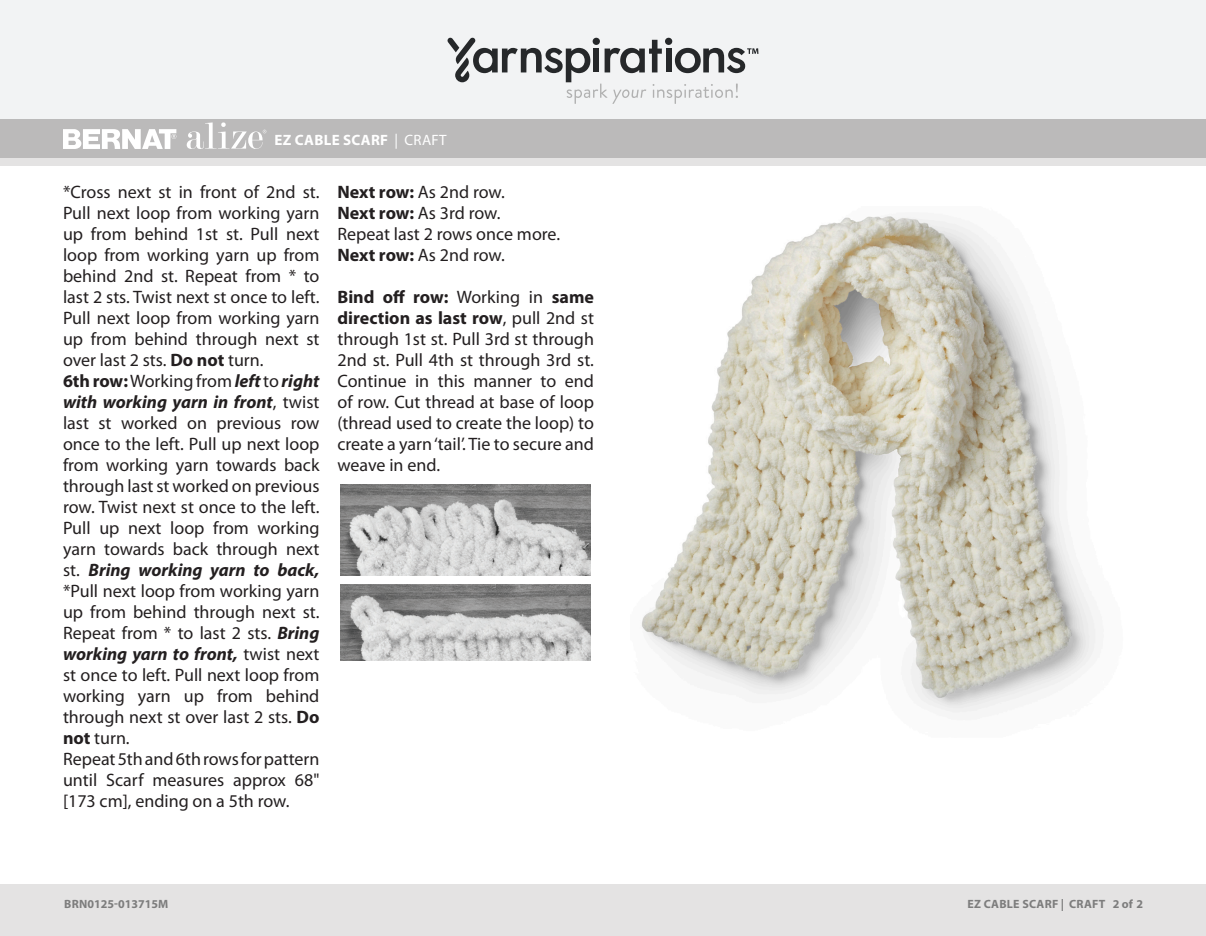
<style>
.page{position:relative;width:1206px;height:936px;background:#fff}
.page>*{position:absolute;margin:0;border:0;box-sizing:border-box;transform-origin:0 0}
.t1{font:18px/21px "Myriad Pro";color:#231f20;text-align:justify}
.Pattern_Title{font:700 15px "Myriad Pro";letter-spacing:.02em;color:#fff}
.t2{font:700 12px "Myriad Pro";letter-spacing:.01em;color:#7d7d7d}
.s1{font-weight:400}
.s2{font-weight:700}
.s3{font-weight:700;font-style:italic}
</style>
<div class="page">
<div style="left:0;top:884px;width:1206px;height:52px;background:#e4e3e3"></div>
<div style="left:0;top:158px;width:1206px;height:8px;background:#e4e3e3"></div>
<div style="left:0;top:0;width:1206px;height:120px;background:#f2f3f4"></div>
<div style="left:0;top:120px;width:1206px;height:38px;background:#bbbaba"></div>
<svg style="left:447px;top:38px;width:311px;height:66px"></svg>
<svg style="left:63px;top:129px;width:114px;height:20px"></svg>
<svg style="left:187px;top:122px;width:79px;height:27px"></svg>
<img style="left:341px;top:484px;width:250px;height:92px">
<img style="left:341px;top:585px;width:250px;height:76px">
<img style="left:641px;top:216px;width:455px;height:497px">
<p class="Pattern_Title" style="left:190px;top:130px;width:258px">X | CROCHETEZ CABLE SCARF <span class="s1">| CRAFT</span></p>
<p class="t1" style="left:63px;top:181px;width:258px">*Cross next st in front of 2nd st.<br>Pull next loop from working yarn up from behind 1st st. Pull next loop from working yarn up from behind 2nd st. Repeat from * to last 2 sts. Twist next st once to left.<br>Pull next loop from working yarn up from behind through next st over last 2 sts. <span class="s2">Do not</span> turn.</p>
<p class="t1" style="left:63px;top:370px;width:258px"><span class="s2">6th row:</span> Working from <span class="s3">left</span> to <span class="s3">right with working yarn in front</span>, twist last st worked on previous row once to the left. Pull up next loop from working yarn towards back through last st worked on previous row. Twist next st once to the left.<br>Pull up next loop from working yarn towards back through next st. <span class="s3">Bring working yarn to back, </span>*Pull next loop from working yarn up from behind through next st.<br>Repeat from * to last 2 sts. <span class="s3">Bring working yarn to front,</span> twist next st once to left. Pull next loop from working yarn up from behind through next st over last 2 sts. <span class="s2">Do not</span> turn.</p>
<p class="t1" style="left:63px;top:748px;width:258px">Repeat 5th and 6th rows for pattern until Scarf measures approx 68" [173 cm], ending on a 5th row.</p>
<p class="t1" style="left:338px;top:181px;width:169px"><span class="s2">Next row:</span> As 2nd row.</p>
<p class="t1" style="left:338px;top:202px;width:164px"><span class="s2">Next row:</span> As 3rd row.</p>
<p class="t1" style="left:338px;top:223px;width:224px">Repeat last 2 rows once more.</p>
<p class="t1" style="left:338px;top:244px;width:169px"><span class="s2">Next row:</span> As 2nd row.</p>
<p class="t1" style="left:338px;top:286px;width:258px"><span class="s2">Bind off row:</span> Working in <span class="s2">same direction as last row</span>, pull 2nd st through 1st st. Pull 3rd st through 2nd st. Pull 4th st through 3rd st.<br>Continue in this manner to end of row. Cut thread at base of loop (thread used to create the loop) to create a yarn ‘tail’. Tie to secure and weave in end.</p>
<p class="t2" style="left:63px;top:896px;width:33px">SKU #</p>
<p class="t2" style="left:1039px;top:896px;width:82px">X | CROCHE 1</p>
<p class="t2" style="left:1136px;top:896px;width:9px">X</p>
<p class="t2" style="left:64px;top:896px;width:106px">BRN0125-013715M</p>
<p class="t2" style="left:968px;top:896px;width:177px">EZ CABLE SCARF | CRAFT 2 of 2</p>
</div>
